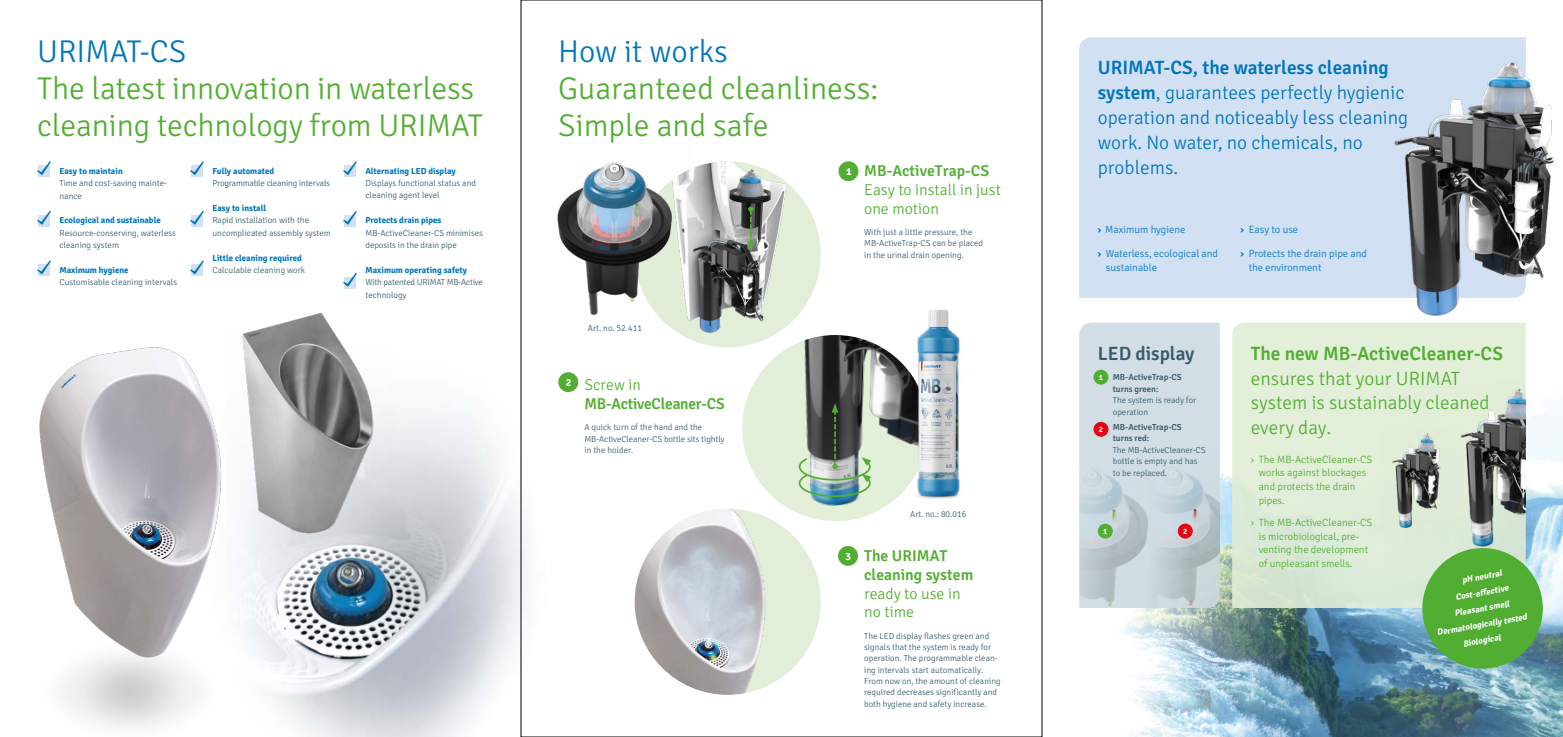
<style>
.page{position:relative;width:1563px;height:737px;background:#fff}
.page>*{position:absolute;margin:0;border:0;box-sizing:border-box;transform-origin:0 0}
.t1{font:300 31.5px/37.2px "Signika Negative";letter-spacing:-.005em;color:#52ae32}
.t2{font:300 31.5px "Signika Negative";letter-spacing:-.005em;color:#0076bb}
.t3{font:300 19.25px/24.8px "Signika Negative";color:#0076bb}
.t4{font:300 19.25px/24.8px "Signika Negative";color:#52ae32}
.t5{font:600 19.25px "Signika Negative";color:#52ae32}
.t6{font:600 19.25px "Signika Negative";color:#385c6b}
.t7{font:600 15.75px/18.9px "Signika Negative";color:#52ae32}
.t8{font:300 15.75px/18.9px "Signika Negative";color:#52ae32}
.t9{font:300 10.5px/13.7px "Signika Negative";color:#52ae32}
.t10{font:300 10.5px/13.7px "Signika Negative";color:#0076bb}
.t11{font:700 10.5px "Signika Negative";color:#fff}
.t12{font:300 8.75px/11.4px "Signika Negative";color:#385c6b}
.t13{font:700 8.75px "Signika Negative";color:#0076bb}
.t14{font:italic 700 8.75px "Signika Negative";color:#fff}
.t15{font:600 8.75px/11.4px "Signika Negative";color:#385c6b}
.t16{font:300 8.75px/12.4px "Signika Negative";letter-spacing:-.02em;color:#385c6b}
.t17{font:700 7.88px "Signika Negative";color:#fff}
.s1{font-weight:600}
</style>
<div class="page">
<img style="left:321px;top:347px;width:256px;height:390px">
<img style="left:39px;top:347px;width:282px;height:390px">
<img style="left:635px;top:508px;width:186px;height:186px;border-radius:93px">
<img style="left:1042px;top:186px;width:521px;height:551px">
<div style="left:1079px;top:37px;width:446px;height:261px;background:#d2e0f3"></div>
<div style="left:1079px;top:322px;width:140px;height:127px;background:#d2dee4"></div>
<img style="left:1079px;top:449px;width:19px;height:159px">
<img style="left:1368px;top:52px;width:195px;height:267px">
<svg style="left:1232px;top:322px;width:293px;height:286px;background:#e0ecd8"></svg>
<img style="left:1385px;top:383px;width:140px;height:188px">
<img style="left:1380px;top:430px;width:80px;height:112px">
<svg style="left:1417px;top:543px;width:130px;height:130px;background:#6cb463"></svg>
<img style="left:1098px;top:449px;width:121px;height:159px">
<img style="left:635px;top:161px;width:186px;height:186px;border-radius:93px">
<svg style="left:747px;top:206px;width:7px;height:45px"></svg>
<img style="left:742px;top:335px;width:186px;height:186px;border-radius:93px">
<img style="left:557px;top:162px;width:134px;height:167px">
<img style="left:227px;top:312px;width:167px;height:234px">
<img style="left:896px;top:309px;width:64px;height:190px">
<div style="left:38px;top:165px;width:12px;height:12px;background:#d2e0f3"></div>
<svg style="left:37px;top:161px;width:14px;height:14px"></svg>
<div style="left:191px;top:165px;width:12px;height:12px;background:#d2e0f3"></div>
<svg style="left:190px;top:161px;width:14px;height:14px"></svg>
<div style="left:344px;top:165px;width:12px;height:12px;background:#d2e0f3"></div>
<svg style="left:343px;top:161px;width:14px;height:14px"></svg>
<div style="left:38px;top:215px;width:12px;height:11px;background:#d2e0f3"></div>
<svg style="left:37px;top:211px;width:14px;height:14px"></svg>
<div style="left:191px;top:215px;width:12px;height:11px;background:#d2e0f3"></div>
<svg style="left:190px;top:211px;width:14px;height:14px"></svg>
<div style="left:344px;top:215px;width:12px;height:11px;background:#d2e0f3"></div>
<svg style="left:343px;top:211px;width:14px;height:14px"></svg>
<div style="left:344px;top:277px;width:12px;height:11px;background:#d2e0f3"></div>
<svg style="left:343px;top:273px;width:14px;height:14px"></svg>
<div style="left:38px;top:265px;width:12px;height:11px;background:#d2e0f3"></div>
<svg style="left:37px;top:260px;width:14px;height:14px"></svg>
<div style="left:191px;top:265px;width:12px;height:11px;background:#d2e0f3"></div>
<svg style="left:190px;top:260px;width:14px;height:14px"></svg>
<div style="left:838px;top:161px;width:20px;height:20px;background:#52ae32;border-radius:50%"></div>
<div style="left:838px;top:546px;width:20px;height:20px;background:#52ae32;border-radius:50%"></div>
<div style="left:558px;top:372px;width:20px;height:20px;background:#52ae32;border-radius:50%"></div>
<div style="left:1098px;top:523px;width:15px;height:15px;background:#52ae32;border-radius:50%"></div>
<div style="left:1177px;top:523px;width:15px;height:15px;background:#e30613;border-radius:50%"></div>
<img style="left:798px;top:403px;width:73px;height:95px">
<div style="left:1093px;top:370px;width:15px;height:14px;background:#52ae32;border-radius:50%"></div>
<div style="left:1093px;top:422px;width:15px;height:15px;background:#e30613;border-radius:50%"></div>
<h1 class="t2" style="left:37px;top:34px;width:151px">URIMAT-CS</h1>
<h1 class="t1" style="left:37px;top:71px;width:447px">The latest innovation in waterless cleaning technology from URIMAT</h1>
<p class="t13" style="left:60px;top:165px;width:65px">Easy to maintain</p>
<p class="t12" style="left:60px;top:177px;width:109px;line-height:12.4px">Time and cost-saving mainte&shy;nance</p>
<p class="t13" style="left:60px;top:215px;width:103px">Ecological and sustainable</p>
<p class="t12" style="left:60px;top:227px;width:118px;line-height:12.4px">Resource-conserving, waterless cleaning system</p>
<p class="t13" style="left:60px;top:265px;width:71px">Maximum hygiene</p>
<p class="t12" style="left:60px;top:277px;width:119px">Customisable cleaning intervals</p>
<p class="t13" style="left:212px;top:165px;width:63px">Fully automated</p>
<p class="t12" style="left:212px;top:178px;width:119px">Programmable cleaning intervals</p>
<p class="t13" style="left:212px;top:203px;width:55px">Easy to install</p>
<p class="t12" style="left:212px;top:214px;width:120px;line-height:12.4px">Rapid installation with the uncomplicated assembly system</p>
<p class="t13" style="left:212px;top:252px;width:91px">Little cleaning required</p>
<p class="t12" style="left:212px;top:264px;width:94px">Calculable cleaning work</p>
<p class="t13" style="left:365px;top:165px;width:92px">Alternating LED display</p>
<p class="t12" style="left:365px;top:177px;width:112px;line-height:12.4px">Displays functional status and cleaning agent level</p>
<p class="t13" style="left:365px;top:215px;width:77px">Protects drain pipes</p>
<p class="t12" style="left:365px;top:227px;width:119px;line-height:12.4px">MB-ActiveCleaner-CS minimises deposits in the drain pipe</p>
<p class="t13" style="left:365px;top:265px;width:103px">Maximum operating safety</p>
<p class="t16" style="left:365px;top:276px;width:119px">With patented URIMAT MB-Active technology</p>
<h1 class="t2" style="left:558px;top:34px;width:171px">How it works</h1>
<h1 class="t1" style="left:558px;top:71px;width:322px">Guaranteed cleanliness:<br>Simple and safe</h1>
<p class="t12" style="left:588px;top:322px;width:55px">Art. no. 52.411</p>
<p class="t11" style="left:566px;top:376px;width:7px">2</p>
<h3 class="t8" style="left:584px;top:376px;width:58px">Screw in</h3>
<h3 class="t7" style="left:584px;top:395px;width:142px">MB-ActiveCleaner-CS</h3>
<p class="t12" style="left:584px;top:422px;width:142px">A quick turn of the hand and the<br>MB-ActiveCleaner-CS bottle sits tightly in the holder.</p>
<p class="t11" style="left:846px;top:165px;width:7px">1</p>
<h3 class="t7" style="left:864px;top:162px;width:126px">MB-ActiveTrap-CS</h3>
<h3 class="t8" style="left:864px;top:180px;width:138px">Easy to install in just one motion</h3>
<p class="t12" style="left:864px;top:226px;width:120px">With just a little pressure, the<br>MB-ActiveTrap-CS can be placed in the urinal drain opening.</p>
<p class="t11" style="left:845px;top:549px;width:7px">3</p>
<p class="t12" style="left:910px;top:508px;width:58px">Art. no.: 80.016</p>
<h3 class="t7" style="left:864px;top:546px;width:111px">The URIMAT cleaning system</h3>
<h3 class="t8" style="left:864px;top:584px;width:98px">ready to use in no time</h3>
<p class="t12" style="left:864px;top:630px;width:138px">The LED display flashes green and signals that the system is ready for operation. The programmable clean&shy;ing intervals start automatically.<br>From now on, the amount of cleaning required decreases significantly and both hygiene and safety increase.</p>
<h2 class="t3" style="left:1098px;top:56px;width:312px"><span class="s1">URIMAT-CS, the waterless cleaning system</span>, guarantees perfectly hygienic operation and noticeably less cleaning work. No water, no chemicals, no problems.</h2>
<p class="t10" style="left:1098px;top:223px;width:89px"><span class="s1">›</span> Maximum hygiene</p>
<p class="t10" style="left:1106px;top:247px;width:114px;text-indent:-8px"><span class="s1">›</span> Waterless, ecological and sustainable</p>
<p class="t10" style="left:1240px;top:223px;width:59px"><span class="s1">›</span> Easy to use</p>
<p class="t10" style="left:1248px;top:247px;width:120px;text-indent:-8px"><span class="s1">›</span> Protects the drain pipe and the environment</p>
<h2 class="t6" style="left:1098px;top:342px;width:98px">LED display</h2>
<p class="t17" style="left:1099px;top:372px;width:6px">1</p>
<p class="t17" style="left:1099px;top:424px;width:6px">2</p>
<p class="t15" style="left:1113px;top:372px;width:70px">MB-ActiveTrap-CS turns green:</p>
<p class="t12" style="left:1113px;top:395px;width:85px">The system is ready for operation</p>
<p class="t15" style="left:1113px;top:421px;width:70px">MB-ActiveTrap-CS turns red:</p>
<p class="t12" style="left:1113px;top:444px;width:94px">The MB-ActiveCleaner-CS bottle is empty and has to be replaced.</p>
<p class="t17" style="left:1103px;top:526px;width:6px">1</p>
<p class="t17" style="left:1183px;top:526px;width:6px">2</p>
<h2 class="t5" style="left:1250px;top:342px;width:254px">The new MB-ActiveCleaner-CS</h2>
<h2 class="t4" style="left:1250px;top:366px;width:240px">ensures that your URIMAT system is sustainably cleaned every day.</h2>
<p class="t9" style="left:1258px;top:452px;width:115px;text-indent:-8px">› The MB-ActiveCleaner-CS works against blockages and protects the drain pipes.</p>
<p class="t9" style="left:1258px;top:516px;width:115px;text-indent:-8px">› The MB-ActiveCleaner-CS is microbiological, pre&shy;venting the development of unpleasant smells.</p>
<p class="t14" style="left:1461px;top:575px;width:42px;rotate:-10deg">pH neutral</p>
<p class="t14" style="left:1454px;top:592px;width:55px;rotate:-10deg">Cost-effective</p>
<p class="t14" style="left:1453px;top:608px;width:57px;rotate:-10deg">Pleasant smell</p>
<p class="t14" style="left:1436px;top:627px;width:93px;rotate:-10deg">Dermatologically tested</p>
<p class="t14" style="left:1462px;top:638px;width:40px;rotate:-10deg">Biological</p>
</div>
